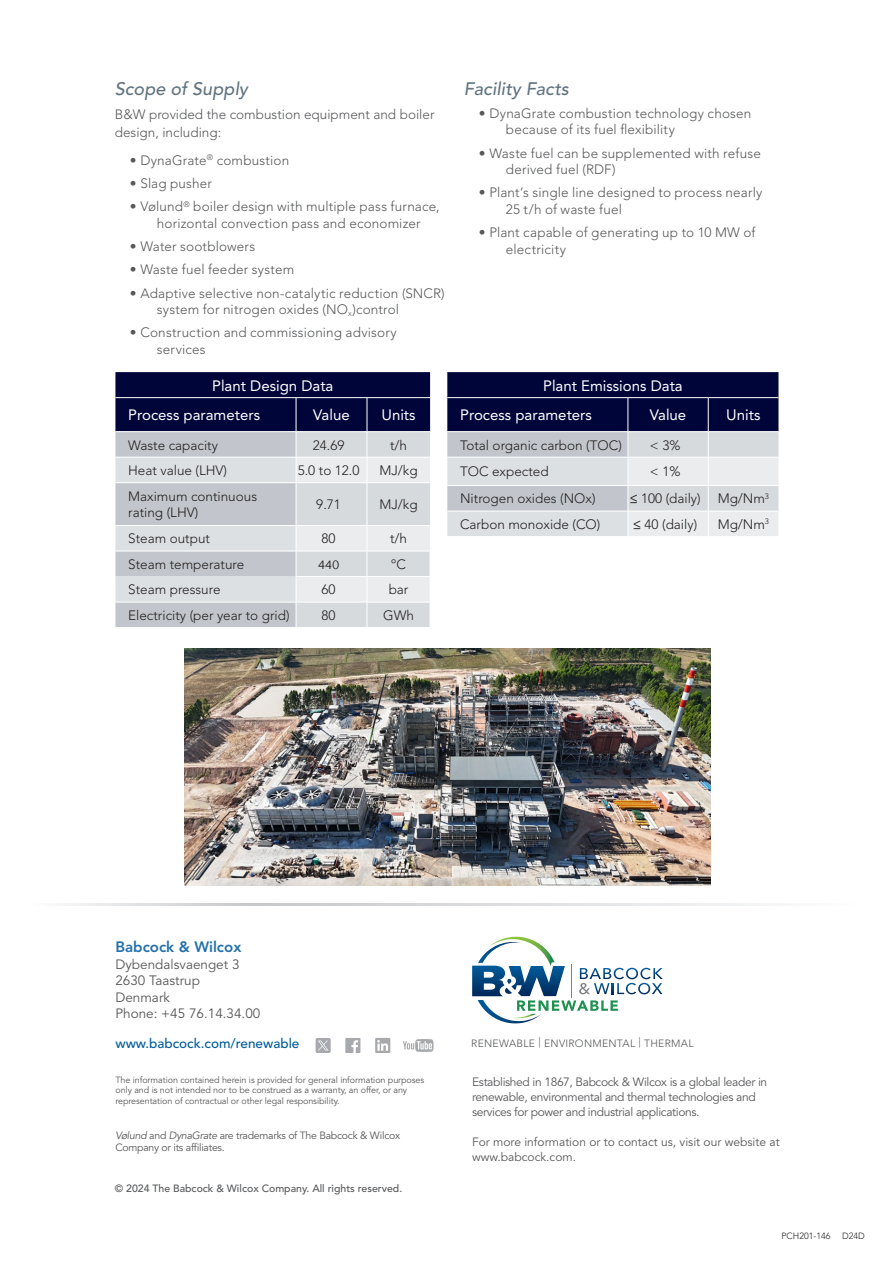
<style>
.page{position:relative;width:894px;height:1264px;background:#fff}
.page>*{position:absolute;margin:0;border:0;box-sizing:border-box;transform-origin:0 0}
.BW-Sub_Header-PS{font:italic 500 18px "Avenir LT Std";letter-spacing:.005em;color:#617480}
.Side_bar{font:15px "Avenir LT Std";color:#fff}
.t1{font:800 15px "Avenir LT Std";color:#2370ab}
.BW-Body_Text_Large-PS{font:300 13.5px/16.5px "Avenir LT Std";letter-spacing:.01em;color:#57585a}
.Side_bar-2{font:300 13.5px/15.8px "Avenir LT Std";color:#231f20}
.t2{font:13.5px "Avenir LT Std";color:#57585a}
.t3{font:500 13.5px "Avenir LT Std";color:#005c9c}
.Side_bar-3{font:13.5px "Folio T Ligh";color:#231f20}
.t4{font:12px/15px "Avenir LT Std";letter-spacing:-.03em;color:#57585a}
.t5{font:12px/15px "Avenir LT Std";color:#57585a}
.t6{font:10.5px/12px "Avenir LT Std";letter-spacing:-.025em;color:#57585a}
.t7{font:500 10.5px "Avenir LT Std";color:#57585a}
.BW-Body_Text-E{font:300 10.5px "Avenir LT Std";letter-spacing:.025em;color:#57585a}
.t8{font:9px/10.5px "Avenir LT Std";letter-spacing:-.01em;color:#57585a}
.t9{font:300 9px "Avenir LT Std";color:#231f20}
.s1{font-weight:800}
.s2{font-style:italic}
</style>
<div class="page">
<svg style="left:67px;top:904px;width:696px;height:1px"></svg>
<svg style="left:115px;top:372px;width:315px;height:255px;background:#a5a9b7"></svg>
<hr style="left:115px;top:602px;width:181px;height:1px;background:#fff">
<hr style="left:296px;top:602px;width:71px;height:1px;background:#fff">
<hr style="left:367px;top:602px;width:63px;height:1px;background:#fff">
<svg style="left:403px;top:1039px;width:30px;height:13px"></svg>
<svg style="left:345px;top:1038px;width:15px;height:14px"></svg>
<svg style="left:375px;top:1038px;width:15px;height:14px"></svg>
<div style="left:315px;top:1038px;width:15px;height:14px;background:#a8a9ad;border-radius:2px"></div>
<svg style="left:318px;top:1040px;width:10px;height:10px"></svg>
<svg style="left:472px;top:936px;width:190px;height:88px"></svg>
<svg style="left:447px;top:372px;width:331px;height:164px;background:#8d90a5"></svg>
<img style="left:184px;top:648px;width:526px;height:238px">
<p class="BW-Sub_Header-PS" style="left:115px;top:78px;width:134px">Scope of Supply</p>
<p class="BW-Body_Text_Large-PS" style="left:115px;top:106px;width:321px;line-height:18px">B&amp;W provided the combustion equipment and boiler design, including:</p>
<p class="BW-Body_Text_Large-PS" style="left:130px;top:152px;width:161px">• DynaGrate<sup>®</sup> combustion</p>
<p class="BW-Body_Text_Large-PS" style="left:130px;top:175px;width:84px">• Slag pusher</p>
<p class="BW-Body_Text_Large-PS" style="left:130px;top:198px;width:311px;text-align:center">• Vølund<sup>®</sup> boiler design with multiple pass furnace, horizontal convection pass and economizer</p>
<p class="BW-Body_Text_Large-PS" style="left:130px;top:238px;width:127px">• Water sootblowers</p>
<p class="BW-Body_Text_Large-PS" style="left:130px;top:261px;width:166px">• Waste fuel feeder system</p>
<p class="BW-Body_Text_Large-PS" style="left:157px;top:285px;width:289px;text-indent:-27px">• Adaptive selective non-catalytic reduction (SNCR) system for nitrogen oxides (NO<sub>x</sub>)control</p>
<p class="BW-Body_Text_Large-PS" style="left:157px;top:324px;width:241px;text-indent:-27px">• Construction and commissioning advisory services</p>
<p class="Side_bar" style="left:212px;top:377px;width:123px">Plant Design Data</p>
<p class="Side_bar" style="left:128px;top:406px;width:133px">Process parameters</p>
<p class="Side_bar" style="left:313px;top:406px;width:38px">Value</p>
<p class="Side_bar" style="left:381px;top:406px;width:36px">Units</p>
<p class="Side_bar-2" style="left:128px;top:437px;width:91px">Waste capacity</p>
<p class="Side_bar-2" style="left:313px;top:437px;width:33px">24.69</p>
<p class="Side_bar-2" style="left:390px;top:437px;width:18px">t/h</p>
<p class="Side_bar-2" style="left:128px;top:462px;width:100px">Heat value (LHV)</p>
<p class="Side_bar-2" style="left:297px;top:462px;width:63px">5.0 to 12.0</p>
<p class="Side_bar-2" style="left:379px;top:462px;width:40px">MJ/kg</p>
<p class="Side_bar-2" style="left:128px;top:489px;width:130px">Maximum continuous rating (LHV)</p>
<p class="Side_bar-2" style="left:316px;top:497px;width:26px">9.71</p>
<p class="Side_bar-2" style="left:379px;top:497px;width:40px">MJ/kg</p>
<p class="Side_bar-2" style="left:128px;top:531px;width:83px">Steam output</p>
<p class="Side_bar-2" style="left:321px;top:531px;width:16px">80</p>
<p class="Side_bar-2" style="left:390px;top:531px;width:18px">t/h</p>
<p class="Side_bar-2" style="left:128px;top:556px;width:118px">Steam temperature</p>
<p class="Side_bar-3" style="left:317px;top:557px;width:23px">440</p>
<p class="Side_bar-2" style="left:391px;top:556px;width:16px">ºC</p>
<p class="Side_bar-2" style="left:128px;top:582px;width:94px">Steam pressure</p>
<p class="Side_bar-2" style="left:321px;top:582px;width:16px">60</p>
<p class="Side_bar-2" style="left:388px;top:582px;width:21px">bar</p>
<p class="Side_bar-2" style="left:128px;top:607px;width:163px">Electricity (per year to grid)</p>
<p class="Side_bar-2" style="left:321px;top:607px;width:16px">80</p>
<p class="Side_bar-2" style="left:383px;top:607px;width:32px">GWh</p>
<p class="BW-Sub_Header-PS" style="left:463px;top:78px;width:106px">Facility Facts</p>
<p class="BW-Body_Text_Large-PS" style="left:505px;top:105px;width:247px;text-indent:-27px">• DynaGrate combustion technology chosen because of its fuel flexibility</p>
<p class="BW-Body_Text_Large-PS" style="left:505px;top:145px;width:256px;text-indent:-27px">• Waste fuel can be supplemented with refuse derived fuel (RDF)</p>
<p class="BW-Body_Text_Large-PS" style="left:505px;top:185px;width:258px;text-indent:-27px">• Plant’s single line designed to process nearly<br>25 t/h of waste fuel</p>
<p class="BW-Body_Text_Large-PS" style="left:505px;top:224px;width:251px;text-indent:-27px">• Plant capable of generating up to 10 MW of electricity</p>
<p class="Side_bar" style="left:543px;top:377px;width:141px">Plant Emissions Data</p>
<p class="Side_bar" style="left:460px;top:406px;width:133px">Process parameters</p>
<p class="Side_bar" style="left:649px;top:406px;width:38px">Value</p>
<p class="Side_bar" style="left:726px;top:406px;width:36px">Units</p>
<p class="Side_bar-2" style="left:460px;top:437px;width:163px">Total organic carbon (TOC)</p>
<p class="Side_bar-2" style="left:649px;top:437px;width:32px">&lt; 3%</p>
<p class="Side_bar-2" style="left:460px;top:464px;width:90px">TOC expected</p>
<p class="Side_bar-2" style="left:649px;top:464px;width:32px">&lt; 1%</p>
<p class="Side_bar-2" style="left:460px;top:491px;width:137px">Nitrogen oxides (NOx)</p>
<p class="Side_bar-2" style="left:629px;top:491px;width:72px"><span class="s1">≤</span> 100 (daily)</p>
<p class="Side_bar-2" style="left:717px;top:491px;width:53px">Mg/Nm<sup>3</sup></p>
<p class="Side_bar-2" style="left:460px;top:516px;width:142px">Carbon monoxide (CO)</p>
<p class="Side_bar-2" style="left:633px;top:516px;width:65px"><span class="s1">≤</span> 40 (daily)</p>
<p class="Side_bar-2" style="left:717px;top:516px;width:53px">Mg/Nm<sup>3</sup></p>
<p class="t1" style="left:115px;top:938px;width:127px">Babcock &amp; Wilcox</p>
<p class="t2" style="left:115px;top:956px;width:126px">Dybendalsvaenget 3</p>
<p class="t2" style="left:115px;top:973px;width:86px">2630 Taastrup</p>
<p class="t2" style="left:115px;top:989px;width:56px">Denmark</p>
<p class="t2" style="left:115px;top:1006px;width:146px">Phone: +45 76.14.34.00</p>
<p class="t3" style="left:115px;top:1036px;width:185px">www.babcock.com/renewable</p>
<p class="t8" style="left:115px;top:1075px;width:310px">The information contained herein is provided for general information purposes only and is not intended nor to be construed as a warranty, an offer, or any representation of contractual or other legal responsibility.</p>
<p class="t6" style="left:115px;top:1129px;width:286px"><span class="s2">Vølund</span> and <span class="s2">DynaGrate</span> are trademarks of The Babcock &amp; Wilcox<br>Company or its affiliates.</p>
<p class="t7" style="left:115px;top:1182px;width:289px">© 2024 The Babcock &amp; Wilcox Company. All rights reserved.</p>
<p class="BW-Body_Text-E" style="left:471px;top:1037px;width:224px">RENEWABLE | ENVIRONMENTAL | THERMAL</p>
<p class="t4" style="left:472px;top:1074px;width:296px">Established in 1867, Babcock &amp; Wilcox is a global leader in renewable, environmental and thermal technologies and services for power and industrial applications.</p>
<p class="t5" style="left:472px;top:1134px;width:309px">For more information or to contact us, visit our website at www.babcock.com.</p>
<p class="t9" style="left:781px;top:1230px;width:51px">PCH201-146</p>
<p class="t9" style="left:841px;top:1230px;width:24px">D24D</p>
</div>
